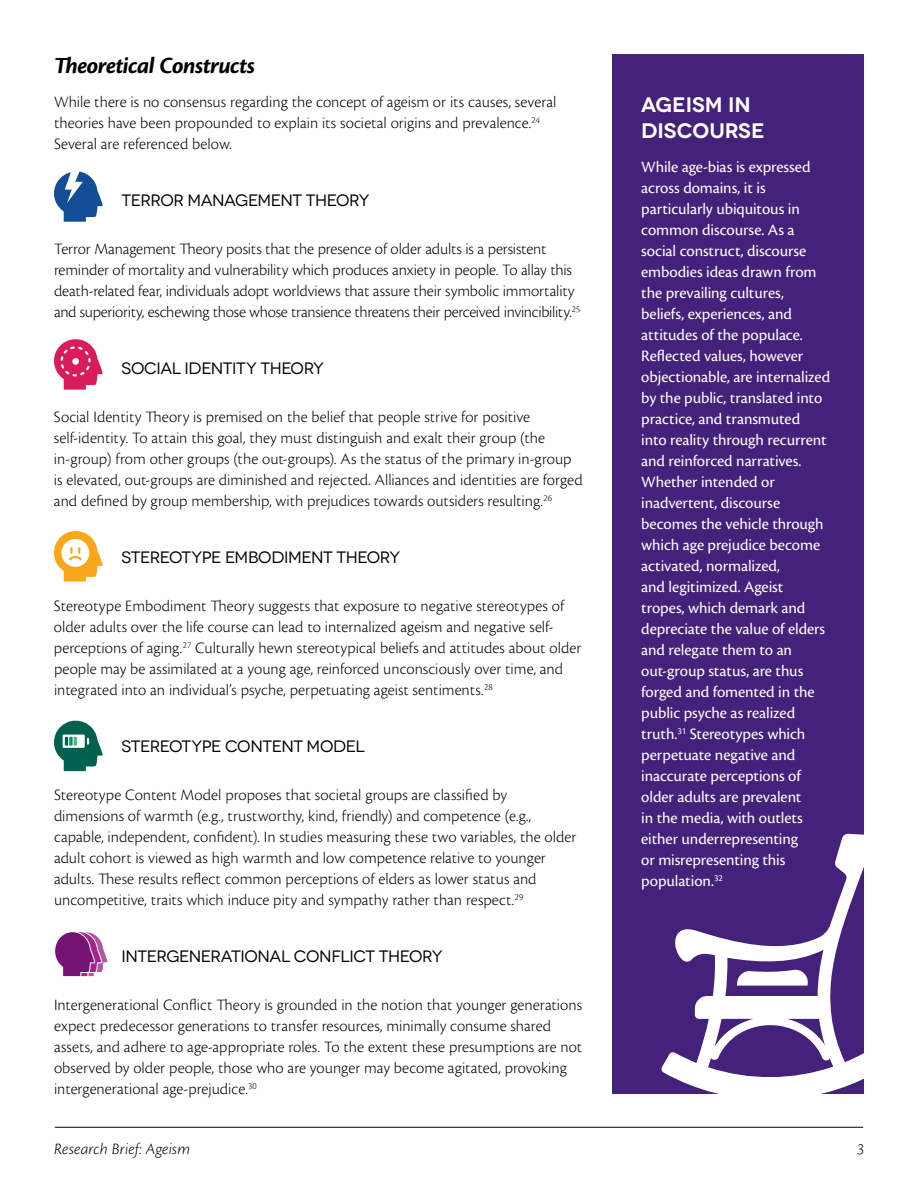
<style>
.page{position:relative;width:918px;height:1188px;background:#fff}
.page>*{position:absolute;margin:0;border:0;box-sizing:border-box;transform-origin:0 0}
.RB_Header_02{font:italic 700 24px "Cronos Pro";letter-spacing:-.025em;color:#000}
.RB_Header_02_White{font:600 21px/25.2px "Novecentowide";color:#fff}
.RB_Body{font:300 16.5px/21px "Cronos Pro";color:#000}
.RB_Body-2{font:16.5px/21px "Cronos Pro";letter-spacing:-.005em;color:#fff}
.RB_Header_03{font:16.5px "Novecentowide";letter-spacing:-.03em;color:#000}
.t1{font:italic 300 16.5px "Cronos Pro";letter-spacing:.01em;color:#000}
</style>
<div class="page">
<hr style="left:55px;top:1127px;width:808px;height:1px;background:#000">
<div style="left:612px;top:54px;width:252px;height:1040px;background:#44217a"></div>
<svg style="left:54px;top:172px;width:49px;height:50px"></svg>
<svg style="left:54px;top:339px;width:49px;height:51px"></svg>
<svg style="left:54px;top:531px;width:49px;height:51px"></svg>
<svg style="left:54px;top:720px;width:49px;height:51px"></svg>
<svg style="left:54px;top:931px;width:54px;height:46px"></svg>
<svg style="left:661px;top:834px;width:203px;height:260px"></svg>
<h2 class="RB_Header_02" style="left:54px;top:51px;width:203px">Theoretical Constructs</h2>
<p class="RB_Body" style="left:54px;top:92px;width:504px">While there is no consensus regarding the concept of ageism or its causes, several theories have been propounded to explain its societal origins and prevalence.<sup>24<br></sup>Several are referenced below.</p>
<h3 class="RB_Header_03" style="left:122px;top:191px;width:250px">TERROR MANAGEMENT THEORY</h3>
<p class="RB_Body" style="left:54px;top:239px;width:528px">Terror Management Theory posits that the presence of older adults is a persistent reminder of mortality and vulnerability which produces anxiety in people. To allay this death-related fear, individuals adopt worldviews that assure their symbolic immortality and superiority, eschewing those whose transience threatens their perceived invincibility.<sup>25</sup></p>
<h3 class="RB_Header_03" style="left:121px;top:359px;width:204px">SOCIAL IDENTITY THEORY</h3>
<p class="RB_Body" style="left:54px;top:407px;width:530px">Social Identity Theory is premised on the belief that people strive for positive self-identity. To attain this goal, they must distinguish and exalt their group (the in-group) from other groups (the out-groups). As the status of the primary in-group is elevated, out-groups are diminished and rejected. Alliances and identities are forged and defined by group membership, with prejudices towards outsiders resulting.<sup>26</sup></p>
<h3 class="RB_Header_03" style="left:121px;top:548px;width:280px">STEREOTYPE EMBODIMENT THEORY</h3>
<p class="RB_Body" style="left:54px;top:596px;width:529px">Stereotype Embodiment Theory suggests that exposure to negative stereotypes of older adults over the life course can lead to internalized ageism and negative self&shy;perceptions of aging.<sup>27</sup> Culturally hewn stereotypical beliefs and attitudes about older people may be assimilated at a young age, reinforced unconsciously over time, and integrated into an individual’s psyche, perpetuating ageist sentiments.<sup>28</sup></p>
<h3 class="RB_Header_03" style="left:122px;top:737px;width:245px">STEREOTYPE CONTENT MODEL</h3>
<p class="RB_Body" style="left:54px;top:785px;width:524px">Stereotype Content Model proposes that societal groups are classified by dimensions of warmth (e.g., trustworthy, kind, friendly) and competence (e.g., capable, independent, confident). In studies measuring these two variables, the older adult cohort is viewed as high warmth and low competence relative to younger adults. These results reflect common perceptions of elders as lower status and uncompetitive, traits which induce pity and sympathy rather than respect.<sup>29</sup></p>
<h3 class="RB_Header_03" style="left:122px;top:947px;width:323px">INTERGENERATIONAL CONFLICT THEORY</h3>
<p class="RB_Body" style="left:54px;top:995px;width:530px">Intergenerational Conflict Theory is grounded in the notion that younger generations expect predecessor generations to transfer resources, minimally consume shared assets, and adhere to age-appropriate roles. To the extent these presumptions are not observed by older people, those who are younger may become agitated, provoking intergenerational age-prejudice.<sup>30</sup></p>
<h2 class="RB_Header_02_White" style="left:641px;top:93px;width:125px">AGEISM IN<br>DISCOURSE</h2>
<p class="RB_Body-2" style="left:641px;top:156px;width:191px">While age-bias is expressed across domains, it is particularly ubiquitous in common discourse. As a social construct, discourse embodies ideas drawn from the prevailing cultures, beliefs, experiences, and attitudes of the populace.<br>Reflected values, however objectionable, are internalized by the public, translated into practice, and transmuted<br>into reality through recurrent and reinforced narratives.<br>Whether intended or inadvertent, discourse becomes the vehicle through which age prejudice become activated, normalized,<br>and legitimized. Ageist tropes, which demark and depreciate the value of elders and relegate them to an out-group status, are thus forged and fomented in the public psyche as realized truth.<sup>31</sup> Stereotypes which perpetuate negative and inaccurate perceptions of older adults are prevalent<br>in the media, with outlets either underrepresenting<br>or misrepresenting this population.<sup>32</sup></p>
<p class="t1" style="left:54px;top:1139px;width:138px">Research Brief: Ageism</p>
<p class="t1" style="left:857px;top:1139px;width:8px">3</p>
</div>
